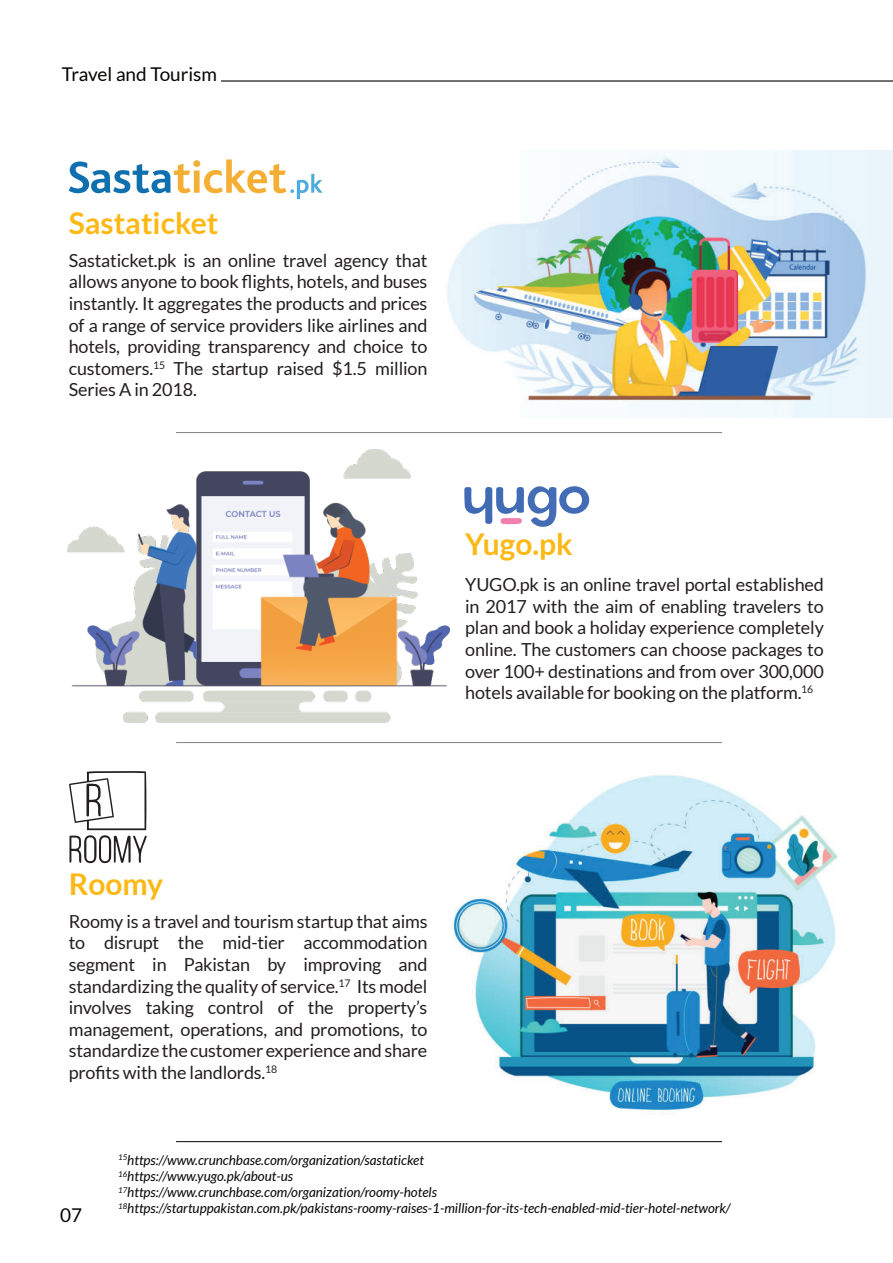
<style>
.page{position:relative;width:893px;height:1263px;background:#fff}
.page>*{position:absolute;margin:0;border:0;box-sizing:border-box;transform-origin:0 0}
.t1{font:700 30px "Lato";color:#fcb814}
.t2{font:19.05px "Lato";color:#050504}
.t3{font:18px/21.6px "Lato";letter-spacing:-.01em;color:#231f20;text-align:justify}
.t4{font:italic 13.5px/16.2px "Lato";color:#050504}
</style>
<div class="page">
<hr style="left:221px;top:80px;width:672px;height:2px;background:#050504">
<svg style="left:69px;top:159px;width:253px;height:40px"></svg>
<img style="left:447px;top:151px;width:445px;height:266px">
<svg style="left:464px;top:486px;width:126px;height:41px"></svg>
<img style="left:67px;top:449px;width:382px;height:273px">
<svg style="left:69px;top:771px;width:78px;height:93px"></svg>
<img style="left:437px;top:743px;width:401px;height:400px">
<hr style="left:176px;top:1141px;width:546px;height:1px;background:#050504">
<hr style="left:176px;top:742px;width:546px;height:1px;background:#808285">
<hr style="left:176px;top:432px;width:546px;height:1px;background:#808285">
<p class="t2" style="left:62px;top:63px;width:157px">Travel and Tourism</p>
<h1 class="t1" style="left:69px;top:206px;width:151px">Sastaticket</h1>
<p class="t3" style="left:69px;top:249px;width:360px">Sastaticket.pk is an online travel agency that allows anyone to book flights, hotels, and buses instantly. It aggregates the products and prices of a range of service providers like airlines and hotels, providing transparency and choice to customers.<sup>15</sup> The startup raised $1.5 million Series A in 2018.</p>
<h1 class="t1" style="left:465px;top:527px;width:109px">Yugo.pk</h1>
<p class="t3" style="left:465px;top:574px;width:360px">YUGO.pk is an online travel portal established in 2017 with the aim of enabling travelers to plan and book a holiday experience completely online. The customers can choose packages to over 100+ destinations and from over 300,000 hotels available for booking on the platform.<sup>16</sup></p>
<h1 class="t1" style="left:69px;top:867px;width:96px">Roomy</h1>
<p class="t3" style="left:69px;top:910px;width:360px">Roomy is a travel and tourism startup that aims to disrupt the mid-tier accommodation segment in Pakistan by improving and standardizing the quality of service.<sup>17</sup> Its model involves taking control of the property’s management, operations, and promotions, to standardize the customer experience and share profits with the landlords.<sup>18</sup></p>
<p class="t2" style="left:60px;top:1204px;width:24px">07</p>
<p class="t4" style="left:118px;top:1152px;width:614px"><sup>15</sup>https://www.crunchbase.com/organization/sastaticket<br><sup>16</sup>https://www.yugo.pk/about-us<br><sup>17</sup>https://www.crunchbase.com/organization/roomy-hotels <sup>18</sup>https://startuppakistan.com.pk/pakistans-roomy-raises-1-million-for-its-tech-enabled-mid-tier-hotel-network/</p>
</div>
